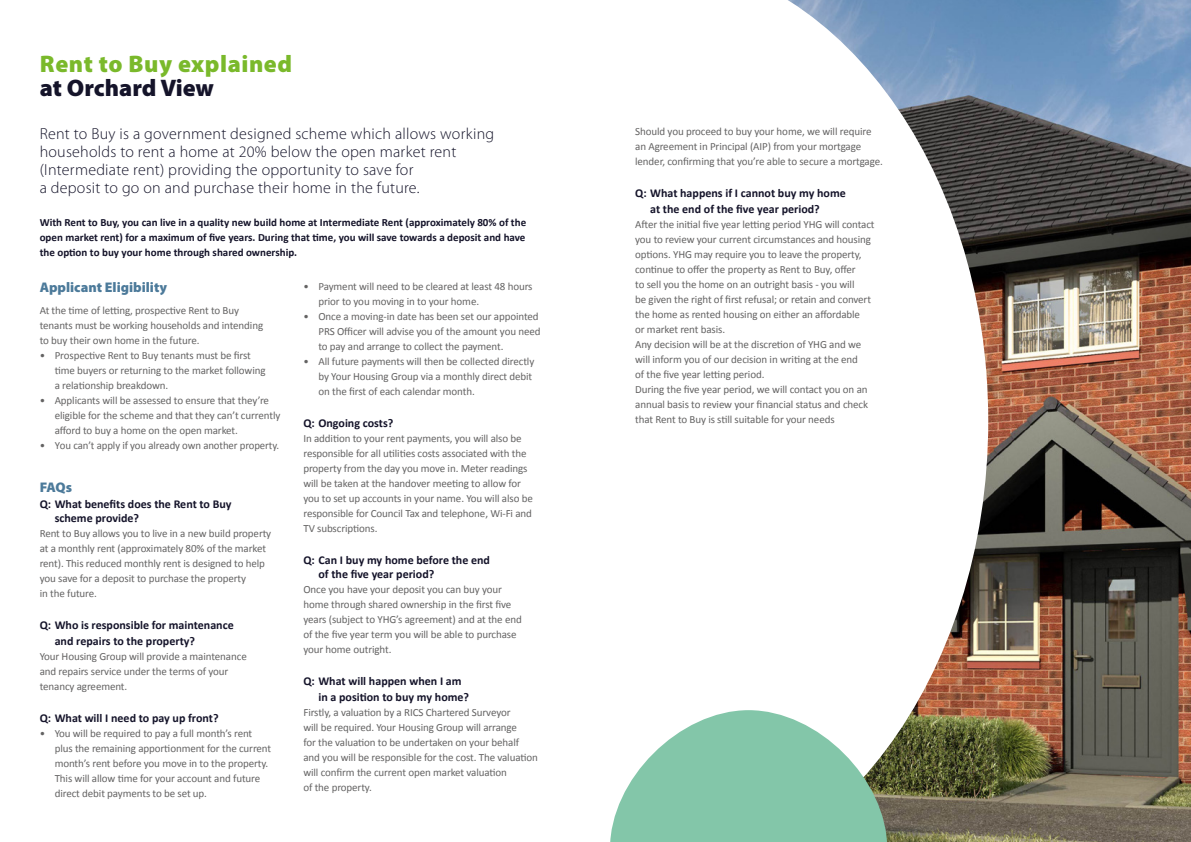
<style>
.page{position:relative;width:1191px;height:842px;background:#fff}
.page>*{position:absolute;margin:0;border:0;box-sizing:border-box;transform-origin:0 0}
.t1{font:900 24px "Myriad Pro";letter-spacing:.025em;color:#7ab92b}
.t2{font:900 24px "Myriad Pro";letter-spacing:-.005em;color:#15142a}
.t3{font:300 16px/18px "Myriad Pro";letter-spacing:.015em;color:#15142a}
.t4{font:900 14px "Myriad Pro";color:#4c7a9a}
.t5{font:700 12px/16px "Calibri";color:#15142a}
.t6{font:11px/15px "Calibri";letter-spacing:-.01em;color:#646363}
.t7{font:700 11px/15px "Calibri";color:#15142a;text-align:justify}
</style>
<div class="page">
<img style="left:988px;top:0;width:203px;height:842px">
<svg style="left:788px;top:0;width:200px;height:842px"></svg>
<svg style="left:610px;top:710px;width:277px;height:132px"></svg>
<h1 class="t1" style="left:40px;top:48px;width:254px">Rent to Buy explained</h1>
<h1 class="t2" style="left:40px;top:72px;width:175px">at Orchard View</h1>
<h2 class="t3" style="left:40px;top:124px;width:456px">Rent to Buy is a government designed scheme which allows working households to rent a home at 20% below the open market rent (Intermediate rent) providing the opportunity to save for<br>a deposit to go on and purchase their home in the future.</h2>
<p class="t7" style="left:40px;top:214px;width:488px">With Rent to Buy, you can live in a quality new build home at Intermediate Rent (approximately 80% of the open market rent) for a maximum of five years. During that time, you will save towards a deposit and have the option to buy your home through shared ownership.</p>
<p class="t4" style="left:40px;top:278px;width:129px">Applicant Eligibility</p>
<p class="t6" style="left:40px;top:303px;width:225px">At the time of letting, prospective Rent to Buy tenants must be working households and intending to buy their own home in the future.</p>
<p class="t6" style="left:55px;top:348px;width:212px;text-indent:-15px">• Prospective Rent to Buy tenants must be first time buyers or returning to the market following a relationship breakdown.</p>
<p class="t6" style="left:55px;top:393px;width:227px;text-indent:-15px">• Applicants will be assessed to ensure that they’re eligible for the scheme and that they can’t currently afford to buy a home on the open market.</p>
<p class="t6" style="left:40px;top:438px;width:241px">• You can’t apply if you already own another property.</p>
<p class="t4" style="left:40px;top:478px;width:34px">FAQs</p>
<p class="t5" style="left:55px;top:497px;width:178px;line-height:14px;text-indent:-15px">Q: What benefits does the Rent to Buy scheme provide?</p>
<p class="t6" style="left:40px;top:526px;width:233px">Rent to Buy allows you to live in a new build property at a monthly rent (approximately 80% of the market rent). This reduced monthly rent is designed to help you save for a deposit to purchase the property<br>in the future.</p>
<p class="t5" style="left:55px;top:617px;width:181px;text-indent:-15px">Q: Who is responsible for maintenance and repairs to the property?</p>
<p class="t6" style="left:40px;top:649px;width:209px">Your Housing Group will provide a maintenance and repairs service under the terms of your tenancy agreement.</p>
<p class="t5" style="left:40px;top:710px;width:180px">Q: What will I need to pay up front?</p>
<p class="t6" style="left:55px;top:726px;width:218px;text-indent:-15px">• You will be required to pay a full month’s rent plus the remaining apportionment for the current month’s rent before you move in to the property.<br>This will allow time for your account and future direct debit payments to be set up.</p>
<p class="t6" style="left:318px;top:278px;width:216px;text-indent:-15px">• Payment will need to be cleared at least 48 hours prior to you moving in to your home.</p>
<p class="t6" style="left:318px;top:308px;width:224px;text-indent:-15px">• Once a moving-in date has been set our appointed<br>PRS Officer will advise you of the amount you need to pay and arrange to collect the payment.</p>
<p class="t6" style="left:318px;top:353px;width:217px;text-indent:-15px">• All future payments will then be collected directly by Your Housing Group via a monthly direct debit on the first of each calendar month.</p>
<p class="t5" style="left:303px;top:414px;width:91px">Q: Ongoing costs?</p>
<p class="t6" style="left:303px;top:430px;width:231px">In addition to your rent payments, you will also be responsible for all utilities costs associated with the property from the day you move in. Meter readings will be taken at the handover meeting to allow for you to set up accounts in your name. You will also be responsible for Council Tax and telephone, Wi-Fi and TV subscriptions.</p>
<p class="t5" style="left:318px;top:552px;width:173px;line-height:14px;text-indent:-15px">Q: Can I buy my home before the end of the five year period?</p>
<p class="t6" style="left:303px;top:581px;width:220px">Once you have your deposit you can buy your home through shared ownership in the first five years (subject to YHG’s agreement) and at the end of the five year term you will be able to purchase your home outright.</p>
<p class="t5" style="left:318px;top:672px;width:152px;text-indent:-15px">Q: What will happen when I am in a position to buy my home?</p>
<p class="t6" style="left:303px;top:704px;width:236px">Firstly, a valuation by a RICS Chartered Surveyor<br>will be required. Your Housing Group will arrange<br>for the valuation to be undertaken on your behalf and you will be responsible for the cost. The valuation will confirm the current open market valuation<br>of the property.</p>
<p class="t6" style="left:635px;top:123px;width:249px">Should you proceed to buy your home, we will require an Agreement in Principal (AIP) from your mortgage lender, confirming that you’re able to secure a mortgage.</p>
<p class="t5" style="left:650px;top:185px;width:197px;text-indent:-15px">Q: What happens if I cannot buy my home at the end of the five year period?</p>
<p class="t6" style="left:635px;top:216px;width:241px">After the initial five year letting period YHG will contact you to review your current circumstances and housing options. YHG may require you to leave the property, continue to offer the property as Rent to Buy, offer<br>to sell you the home on an outright basis - you will<br>be given the right of first refusal; or retain and convert the home as rented housing on either an affordable<br>or market rent basis.<br>Any decision will be at the discretion of YHG and we will inform you of our decision in writing at the end<br>of the five year letting period.<br>During the five year period, we will contact you on an annual basis to review your financial status and check that Rent to Buy is still suitable for your needs</p>
</div>
